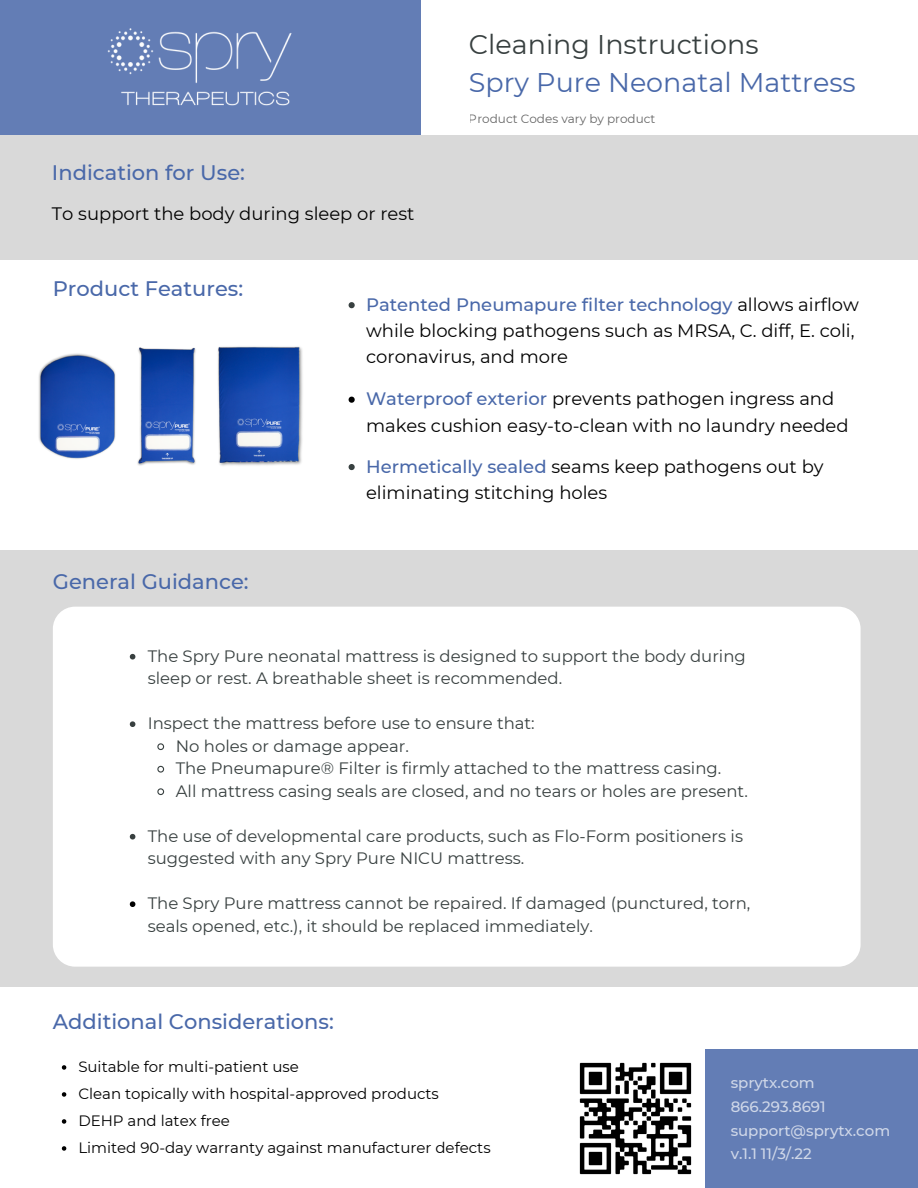
<style>
.page{position:relative;width:918px;height:1188px;background:#fff}
.page>*{position:absolute;margin:0;border:0;box-sizing:border-box;transform-origin:0 0}
.t1{font:27px "Montserrat";color:#4968a9}
.t2{font:27px "Montserrat";color:#384040}
.t3{font:500 21px "Montserrat";color:#4968a9}
.t4{font:18px/26.2px "Montserrat";color:#000}
.t5{font:16.5px/22.5px "Montserrat";color:#384040}
.t6{font:15px/27px "Montserrat";color:#000}
.t7{font:500 15px/23.7px "Montserrat";color:#fff}
.t8{font:12px "Montserrat";color:#000}
.s1{font-weight:500;color:#4968a9}
</style>
<div class="page">
<div style="left:0;top:135px;width:918px;height:125px;background:#d9d9d9"></div>
<div style="left:0;top:551px;width:918px;height:436px;background:#d9d9d9"></div>
<div style="left:53px;top:607px;width:808px;height:360px;background:#fff;border-radius:22px"></div>
<div style="left:0;top:0;width:421px;height:135px;background:#637db5"></div>
<img style="left:579px;top:1062px;width:113px;height:113px">
<div style="left:705px;top:1050px;width:213px;height:138px;background:#637db5"></div>
<img style="left:107px;top:28px;width:185px;height:78px">
<svg style="left:62px;top:1065px;width:4px;height:5px"></svg>
<svg style="left:62px;top:1092px;width:4px;height:5px"></svg>
<svg style="left:62px;top:1119px;width:4px;height:5px"></svg>
<svg style="left:62px;top:1146px;width:4px;height:5px"></svg>
<svg style="left:349px;top:302px;width:6px;height:6px"></svg>
<svg style="left:349px;top:397px;width:6px;height:6px"></svg>
<svg style="left:349px;top:464px;width:6px;height:6px"></svg>
<img style="left:38px;top:353px;width:78px;height:106px">
<img style="left:137px;top:347px;width:59px;height:119px">
<img style="left:218px;top:346px;width:85px;height:120px">
<svg style="left:130px;top:654px;width:5px;height:6px"></svg>
<svg style="left:130px;top:721px;width:5px;height:6px"></svg>
<svg style="left:157px;top:743px;width:8px;height:8px"></svg>
<svg style="left:157px;top:765px;width:8px;height:8px"></svg>
<svg style="left:157px;top:788px;width:8px;height:8px"></svg>
<svg style="left:130px;top:834px;width:5px;height:6px"></svg>
<svg style="left:130px;top:901px;width:5px;height:6px"></svg>
<h1 class="t2" style="left:469px;top:28px;width:291px">Cleaning Instructions</h1>
<h1 class="t1" style="left:469px;top:65px;width:389px">Spry Pure Neonatal Mattress</h1>
<p class="t3" style="left:52px;top:160px;width:195px">Indication for Use:</p>
<p class="t4" style="left:52px;top:200px;width:364px">To support the body during sleep or rest</p>
<p class="t8" style="left:469px;top:112px;width:188px">Product Codes vary by product</p>
<p class="t3" style="left:53px;top:276px;width:192px">Product Features:</p>
<p class="t3" style="left:53px;top:569px;width:197px">General Guidance:</p>
<p class="t4" style="left:366px;top:291px;width:494px"><span class="s1">Patented Pneumapure filter technology</span> allows airflow while blocking pathogens such as MRSA, C. diff, E. coli, coronavirus, and more</p>
<p class="t4" style="left:366px;top:386px;width:484px"><span class="s1">Waterproof exterior</span> prevents pathogen ingress and makes cushion easy-to-clean with no laundry needed</p>
<p class="t4" style="left:366px;top:453px;width:459px"><span class="s1">Hermetically sealed</span> seams keep pathogens out by eliminating stitching holes</p>
<p class="t5" style="left:148px;top:645px;width:600px">The Spry Pure neonatal mattress is designed to support the body during sleep or rest. A breathable sheet is recommended.</p>
<p class="t5" style="left:176px;top:712px;width:574px;text-indent:-28px">Inspect the mattress before use to ensure that:<br>No holes or damage appear.<br>The Pneumapure® Filter is firmly attached to the mattress casing.<br>All mattress casing seals are closed, and no tears or holes are present.</p>
<p class="t5" style="left:148px;top:825px;width:597px">The use of developmental care products, such as Flo-Form positioners is suggested with any Spry Pure NICU mattress.</p>
<p class="t5" style="left:148px;top:892px;width:604px">The Spry Pure mattress cannot be repaired. If damaged (punctured, torn, seals opened, etc.), it should be replaced immediately.</p>
<p class="t3" style="left:53px;top:1009px;width:282px">Additional Considerations:</p>
<p class="t6" style="left:78px;top:1053px;width:414px">Suitable for multi-patient use<br>Clean topically with hospital-approved products<br>DEHP and latex free<br>Limited 90-day warranty against manufacturer defects</p>
<p class="t7" style="left:731px;top:1071px;width:161px">sprytx.com<br>866.293.8691 support@sprytx.com v.1.1 11/3/.22</p>
</div>
